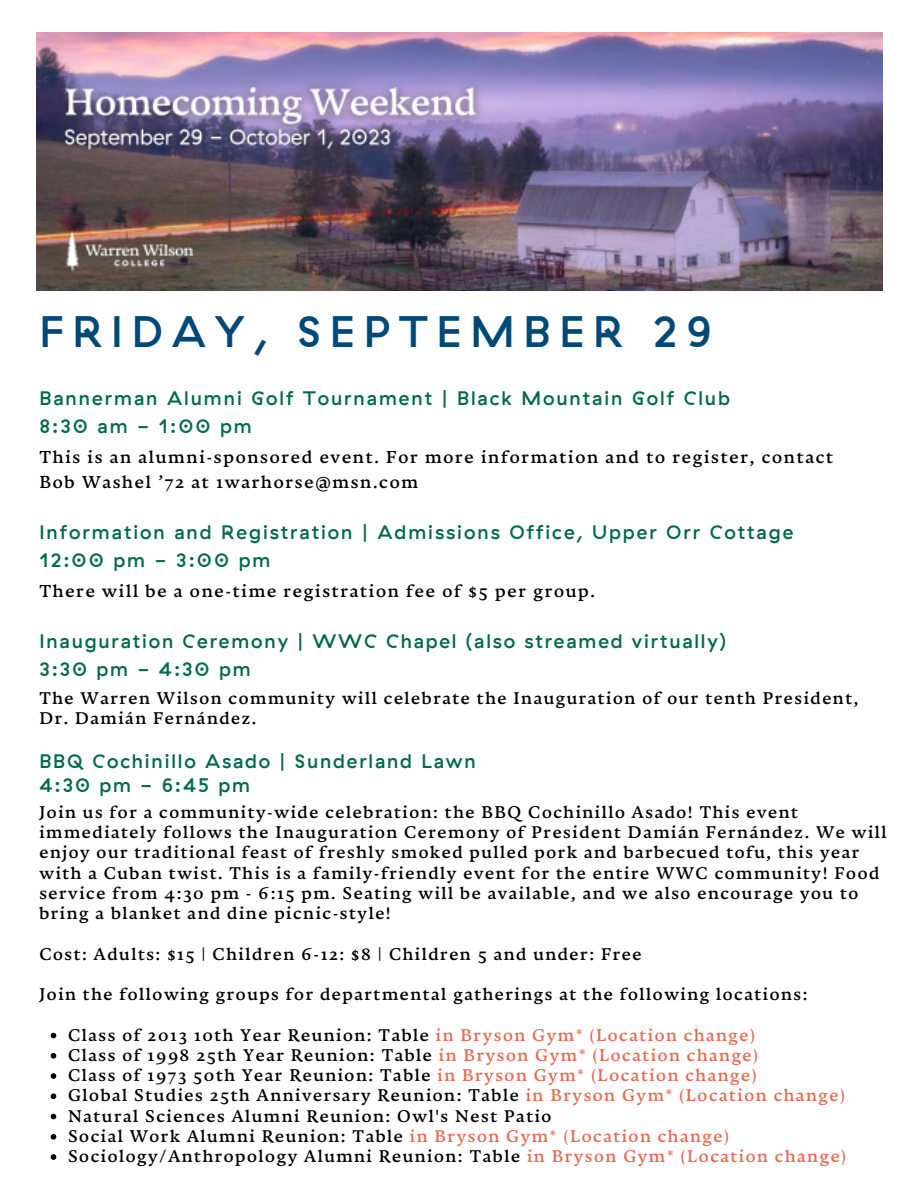
<style>
.page{position:relative;width:918px;height:1188px;background:#fff}
.page>*{position:absolute;margin:0;border:0;box-sizing:border-box;transform-origin:0 0}
.t1{font:500 43.95px "GT Haptik";letter-spacing:.2em;color:#004976}
.t2{font:500 19.5px "GT Haptik";letter-spacing:.1em;color:#006a4e}
.t3{font:17.25px "Nocturno Std";letter-spacing:.1em;color:#000}
.t4{font:16.95px/20.2px "Nocturno Std";letter-spacing:.095em;color:#000}
.s1{color:#e56a54}
</style>
<div class="page">
<img style="left:36px;top:32px;width:846px;height:258px">
<svg style="left:51px;top:1033px;width:5px;height:5px"></svg>
<svg style="left:51px;top:1053px;width:5px;height:6px"></svg>
<svg style="left:51px;top:1073px;width:5px;height:6px"></svg>
<svg style="left:51px;top:1093px;width:5px;height:6px"></svg>
<svg style="left:51px;top:1114px;width:5px;height:5px"></svg>
<svg style="left:51px;top:1134px;width:5px;height:6px"></svg>
<svg style="left:51px;top:1154px;width:5px;height:6px"></svg>
<p class="t1" style="left:39px;top:303px;width:674px">FRIDAY, SEPTEMBER 29</p>
<p class="t2" style="left:39px;top:385px;width:692px">Bannerman Alumni Golf Tournament | Black Mountain Golf Club</p>
<p class="t2" style="left:39px;top:414px;width:214px">8:30 am - 1:00 pm</p>
<p class="t3" style="left:39px;top:448px;width:795px">This is an alumni-sponsored event. For more information and to register, contact</p>
<p class="t3" style="left:39px;top:472px;width:380px">Bob Washel ’72 at 1warhorse@msn.com</p>
<p class="t2" style="left:39px;top:519px;width:756px">Information and Registration | Admissions Office, Upper Orr Cottage</p>
<p class="t2" style="left:39px;top:547px;width:233px">12:00 pm - 3:00 pm</p>
<p class="t3" style="left:39px;top:581px;width:557px">There will be a one-time registration fee of $5 per group.</p>
<p class="t2" style="left:39px;top:628px;width:688px">Inauguration Ceremony | WWC Chapel (also streamed virtually)</p>
<p class="t2" style="left:39px;top:657px;width:213px">3:30 pm - 4:30 pm</p>
<p class="t4" style="left:39px;top:689px;width:820px">The Warren Wilson community will celebrate the Inauguration of our tenth President,<br>Dr. Damián Fernández.</p>
<p class="t2" style="left:39px;top:749px;width:438px">BBQ Cochinillo Asado | Sunderland Lawn</p>
<p class="t2" style="left:39px;top:772px;width:212px">4:30 pm - 6:45 pm</p>
<p class="t4" style="left:39px;top:802px;width:849px">Join us for a community-wide celebration: the BBQ Cochinillo Asado! This event immediately follows the Inauguration Ceremony of President Damián Fernández. We will enjoy our traditional feast of freshly smoked pulled pork and barbecued tofu, this year with a Cuban twist. This is a family-friendly event for the entire WWC community! Food service from 4:30 pm - 6:15 pm. Seating will be available, and we also encourage you to bring a blanket and dine picnic-style!</p>
<p class="t4" style="left:39px;top:944px;width:604px">Cost: Adults: $15 | Children 6-12: $8 | Children 5 and under: Free</p>
<p class="t4" style="left:39px;top:985px;width:770px">Join the following groups for departmental gatherings at the following locations:</p>
<p class="t4" style="left:68px;top:1025px;width:688px">Class of 2013 10th Year Reunion: Table <span class="s1">in Bryson Gym* (Location change)</span></p>
<p class="t4" style="left:68px;top:1045px;width:691px">Class of 1998 25th Year Reunion: Table <span class="s1">in Bryson Gym* (Location change)</span></p>
<p class="t4" style="left:68px;top:1066px;width:690px">Class of 1973 50th Year Reunion: Table <span class="s1">in Bryson Gym* (Location change)</span></p>
<p class="t4" style="left:68px;top:1086px;width:778px">Global Studies 25th Anniversary Reunion: Table <span class="s1">in Bryson Gym* (Location change)</span></p>
<p class="t4" style="left:68px;top:1106px;width:485px">Natural Sciences Alumni Reunion: Owl's Nest Patio</p>
<p class="t4" style="left:68px;top:1126px;width:662px">Social Work Alumni Reunion: Table <span class="s1">in Bryson Gym* (Location change)</span></p>
<p class="t4" style="left:68px;top:1147px;width:779px">Sociology/Anthropology Alumni Reunion: Table <span class="s1">in Bryson Gym* (Location change)</span></p>
</div>
